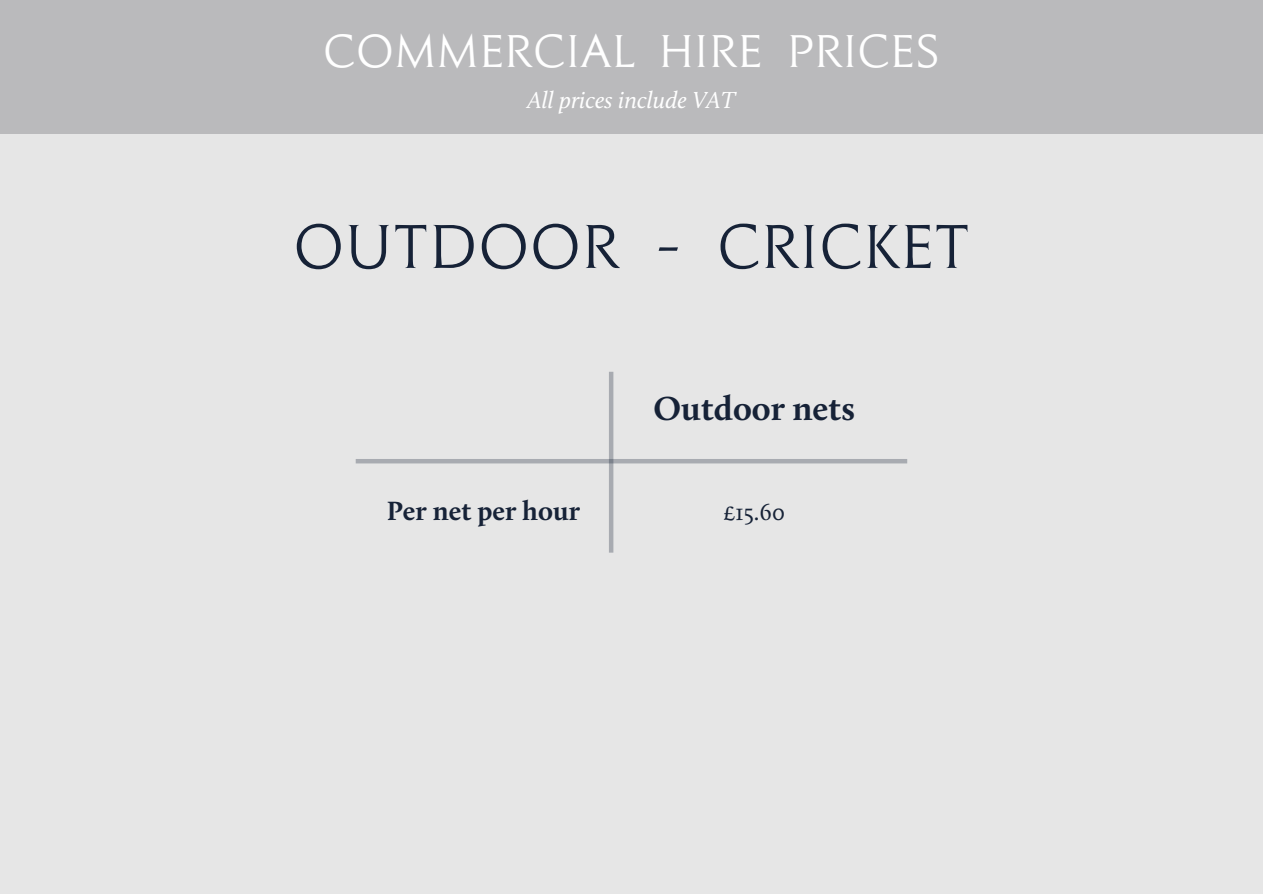
<style>
.page{position:relative;width:1263px;height:894px;background:#fff}
.page>*{position:absolute;margin:0;border:0;box-sizing:border-box;transform-origin:0 0}
.t1{font:64.5px "Le Beaune";color:#162237}
.t2{font:48px "Le Beaune";color:#fff}
.t3{font:700 34.5px "Calluna";color:#162237}
.t4{font:700 27.3px "Calluna";color:#162237}
.t5{font:italic 24px "Calluna";color:#fff}
.t6{font:24px "Calluna";color:#162237}
</style>
<div class="page">
<div style="left:0;top:0;width:1263px;height:893px;background:#e6e6e6"></div>
<hr style="left:356px;top:459px;width:551px;height:4px;background:#a8abb1">
<hr style="left:609px;top:371px;width:4px;height:181px;background:#a8abb1">
<div style="left:0;top:0;width:1263px;height:134px;background:#bababc"></div>
<h3 class="t2" style="left:323px;top:21px;width:619px">COMMERCIAL HIRE PRICES</h3>
<p class="t5" style="left:528px;top:90px;width:209px">All prices include VAT</p>
<h2 class="t1" style="left:293px;top:206px;width:679px">OUTDOOR - CRICKET</h2>
<p class="t4" style="left:387px;top:499px;width:195px">Per net per hour</p>
<h1 class="t3" style="left:654px;top:394px;width:203px">Outdoor nets</h1>
<p class="t6" style="left:723px;top:501px;width:64px">£15.60</p>
</div>
